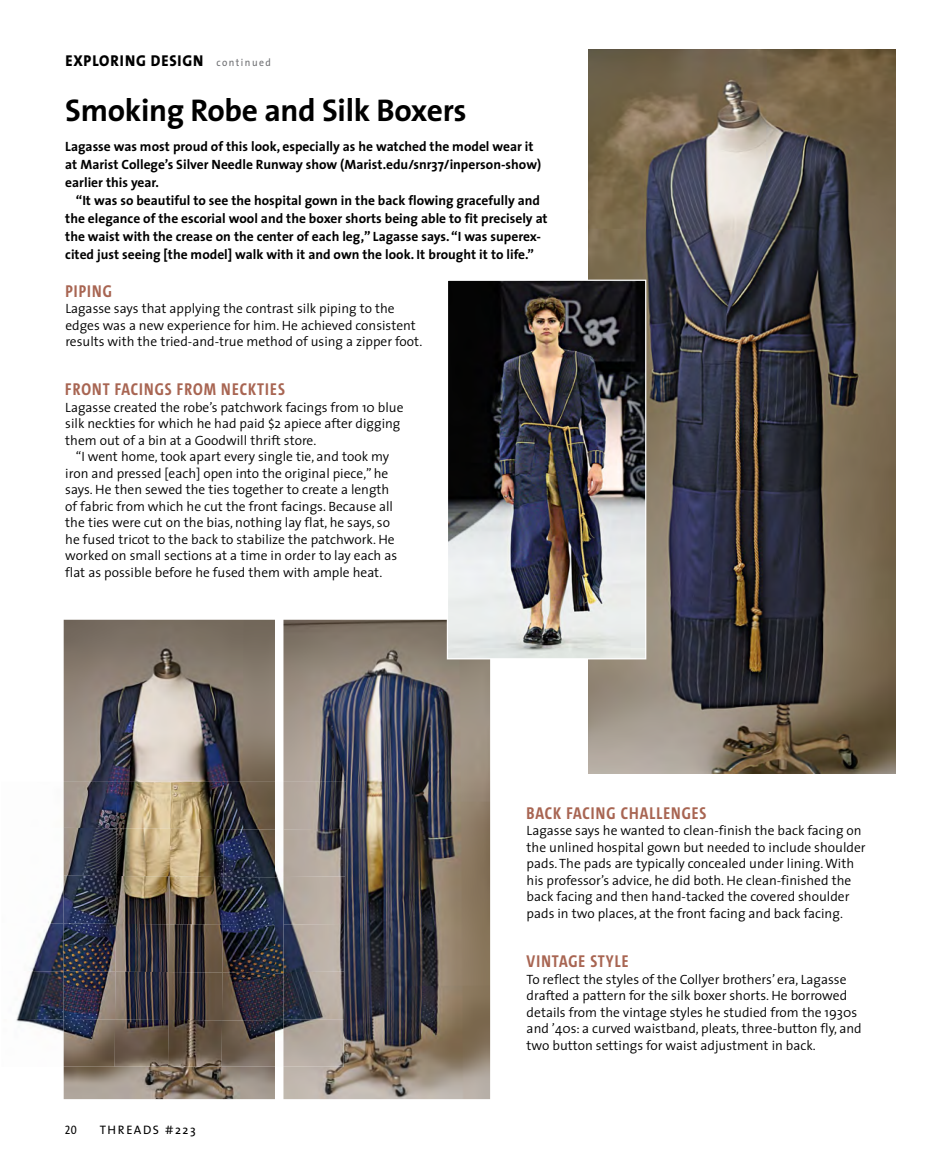
<style>
.page{position:relative;width:932px;height:1175px;background:#fff}
.page>*{position:absolute;margin:0;border:0;box-sizing:border-box;transform-origin:0 0}
.t1{font:700 31.5px "The Sans OT";letter-spacing:-.01em;color:#000}
.t2{font:700 17.25px "The Sans Cd OT";letter-spacing:.06em;color:#a86552}
.t3{font:800 15.75px "The Sans OT";letter-spacing:.06em;color:#000;scale:.93 1}
.t4{font:300 13.5px/16.5px "The Sans OT";color:#000}
.t5{font:700 13.5px/18px "The Sans OT";color:#000}
.t6{font:12.3px "The Sans OT";letter-spacing:.125em;color:#000}
.t7{font:12.3px "The Sans Cd OT";color:#000}
.s1{font-weight:400;font-size:10.5px;color:#6d6e71}
</style>
<div class="page">
<img style="left:588px;top:50px;width:307px;height:723px">
<img style="left:64px;top:620px;width:211px;height:479px">
<img style="left:283px;top:620px;width:207px;height:479px">
<img style="left:449px;top:282px;width:195px;height:375px">
<div style="left:447px;top:280px;width:199px;height:379px;border:1px solid #fff"></div>
<img style="left:16px;top:782px;width:48px;height:284px">
<img style="left:275px;top:868px;width:8px;height:164px">
<img style="left:64px;top:782px;width:211px;height:47px">
<img style="left:64px;top:827px;width:160px;height:48px">
<img style="left:223px;top:829px;width:52px;height:94px">
<img style="left:64px;top:875px;width:159px;height:48px">
<img style="left:64px;top:923px;width:211px;height:48px">
<img style="left:64px;top:971px;width:211px;height:48px">
<img style="left:64px;top:1019px;width:211px;height:47px">
<img style="left:283px;top:782px;width:63px;height:190px">
<img style="left:283px;top:971px;width:61px;height:95px">
<p class="t3" style="left:65px;top:47px;width:223px">EXPLORING DESIGN <span class="s1">continued</span></p>
<h1 class="t1" style="left:65px;top:84px;width:403px">Smoking Robe and Silk Boxers</h1>
<p class="t5" style="left:65px;top:137px;width:477px">Lagasse was most proud of this look, especially as he watched the model wear it at Marist College’s Silver Needle Runway show (Marist.edu/snr37/inperson-show) earlier this year.</p>
<p class="t5" style="left:65px;top:191px;width:484px;text-indent:11px">“It was so beautiful to see the hospital gown in the back flowing gracefully and the elegance of the escorial wool and the boxer shorts being able to fit precisely at the waist with the crease on the center of each leg,” Lagasse says. “I was superex&shy;cited just seeing [the model] walk with it and own the look. It brought it to life.”</p>
<p class="t2" style="left:65px;top:282px;width:48px">PIPING</p>
<p class="t4" style="left:65px;top:300px;width:359px">Lagasse says that applying the contrast silk piping to the edges was a new experience for him. He achieved consistent results with the tried-and-true method of using a zipper foot.</p>
<p class="t2" style="left:65px;top:381px;width:221px">FRONT FACINGS FROM NECKTIES</p>
<p class="t4" style="left:65px;top:399px;width:340px">Lagasse created the robe’s patchwork facings from 10 blue silk neckties for which he had paid $2 apiece after digging them out of a bin at a Goodwill thrift store.</p>
<p class="t4" style="left:65px;top:448px;width:333px;text-indent:11px">“I went home, took apart every single tie, and took my iron and pressed [each] open into the original piece,” he says. He then sewed the ties together to create a length of fabric from which he cut the front facings. Because all the ties were cut on the bias, nothing lay flat, he says, so he fused tricot to the back to stabilize the patchwork. He worked on small sections at a time in order to lay each as flat as possible before he fused them with ample heat.</p>
<p class="t7" style="left:65px;top:1124px;width:13px">20</p>
<p class="t6" style="left:100px;top:1120px;width:97px">THREADS #223</p>
<p class="t2" style="left:526px;top:804px;width:181px">BACK FACING CHALLENGES</p>
<p class="t4" style="left:526px;top:822px;width:340px">Lagasse says he wanted to clean-finish the back facing on the unlined hospital gown but needed to include shoulder pads. The pads are typically concealed under lining. With his professor’s advice, he did both. He clean-finished the back facing and then hand-tacked the covered shoulder pads in two places, at the front facing and back facing.</p>
<p class="t2" style="left:526px;top:952px;width:103px">VINTAGE STYLE</p>
<p class="t4" style="left:526px;top:970px;width:336px">To reflect the styles of the Collyer brothers’ era, Lagasse drafted a pattern for the silk boxer shorts. He borrowed details from the vintage styles he studied from the 1930s and ’40s: a curved waistband, pleats, three-button fly, and two button settings for waist adjustment in back.</p>
</div>
